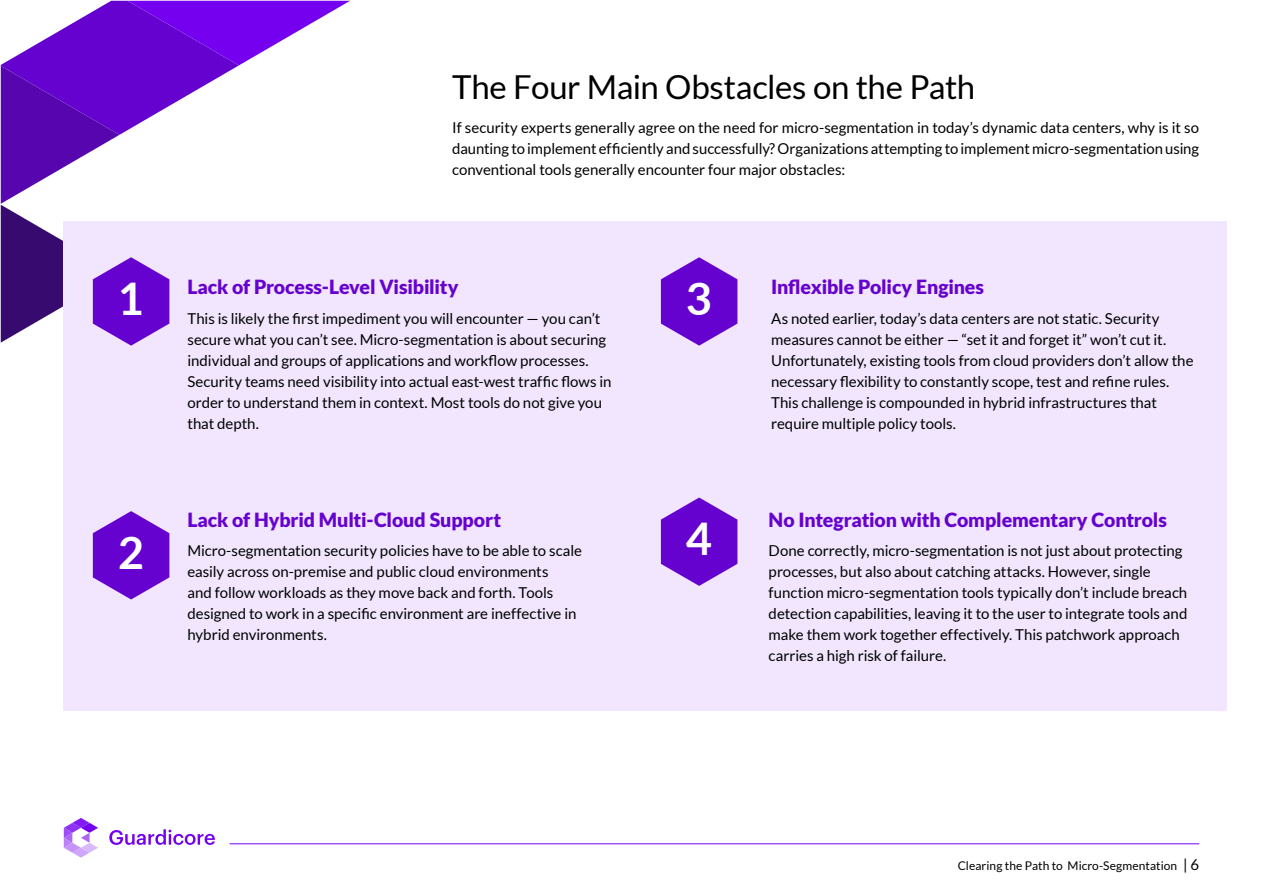
<style>
.page{position:relative;width:1263px;height:893px;background:#fff}
.page>*{position:absolute;margin:0;border:0;box-sizing:border-box;transform-origin:0 0}
.t1{font:700 45px "Lato";color:#fff}
.t2{font:33px "Lato";letter-spacing:-.01em;color:#000}
.t3{font:900 19.5px "Lato";letter-spacing:-.01em;color:#6502cf}
.t4{font:15px/21px "Lato";color:#000}
.t5{font:12px "Lato";letter-spacing:.005em;color:#000}
</style>
<div class="page">
<hr style="left:230px;top:843px;width:969px;height:1px;background:#7300f0">
<svg style="left:64px;top:818px;width:34px;height:40px"></svg>
<svg style="left:109px;top:829px;width:106px;height:16px"></svg>
<div style="left:64px;top:221px;width:1163px;height:489px;background:#f1e6fd"></div>
<svg style="left:1px;top:1px;width:349px;height:345px"></svg>
<svg style="left:93px;top:511px;width:76px;height:88px"></svg>
<svg style="left:661px;top:257px;width:76px;height:89px"></svg>
<svg style="left:661px;top:497px;width:76px;height:89px"></svg>
<h1 class="t1" style="left:118px;top:265px;width:28px">1</h1>
<h1 class="t1" style="left:118px;top:519px;width:28px">2</h1>
<h2 class="t2" style="left:452px;top:69px;width:524px">The Four Main Obstacles on the Path</h2>
<p class="t4" style="left:452px;top:117px;width:748px;text-align:justify">If security experts generally agree on the need for micro-segmentation in today s’ dynamic data centers, why is it so dauntingtoimplementefficientlyandsuccessfully?Organizationsattemptingtoimplementmicro-segmentationusing conventional tools generally encounter four major obstacles:</p>
<h3 class="t3" style="left:187px;top:276px;width:273px">Lack of Process-Level Visibility</h3>
<p class="t4" style="left:187px;top:308px;width:425px">This is likely the first impediment you will encounter — you can t’ secure what you can t’ see. Micro-segmentation is about securing individual and groups of applications and workflow processes.<br>Security teams need visibility into actual east-west traffic flows in order to understand them in context. Most tools do not give you that depth.</p>
<h3 class="t3" style="left:187px;top:508px;width:315px">Lack of Hybrid Multi-Cloud Support</h3>
<p class="t4" style="left:187px;top:540px;width:396px">Micro-segmentation security policies have to be able to scale easily across on-premise and public cloud environments<br>and follow workloads as they move back and forth. Tools designed to work in a specific environment are ineffective in hybrid environments.</p>
<h1 class="t1" style="left:686px;top:265px;width:28px">3</h1>
<h1 class="t1" style="left:686px;top:505px;width:28px">4</h1>
<h3 class="t3" style="left:771px;top:276px;width:215px">Inflexible Policy Engines</h3>
<p class="t4" style="left:771px;top:308px;width:424px">As noted earlier, today s’ data centers are not static. Security measures cannot be either — “set it and forget it” won t’ cut it.<br>Unfortunately, existing tools from cloud providers don t’ allow the necessary flexibility to constantly scope, test and refine rules.<br>This challenge is compounded in hybrid infrastructures that require multiple policy tools.</p>
<h3 class="t3" style="left:769px;top:508px;width:400px">No Integration with Complementary Controls</h3>
<p class="t4" style="left:769px;top:540px;width:420px">Done correctly, micro-segmentation is not just about protecting processes, but also about catching attacks. However, single function micro-segmentation tools typically don t’ include breach detection capabilities, leaving it to the user to integrate tools and make them work together effectively. This patchwork approach carries a high risk of failure.</p>
<p class="t5" style="left:958px;top:859px;width:221px">Clearing the Path to Micro-Segmentation</p>
<p class="t4" style="left:1183px;top:854px;width:18px">6|</p>
</div>
